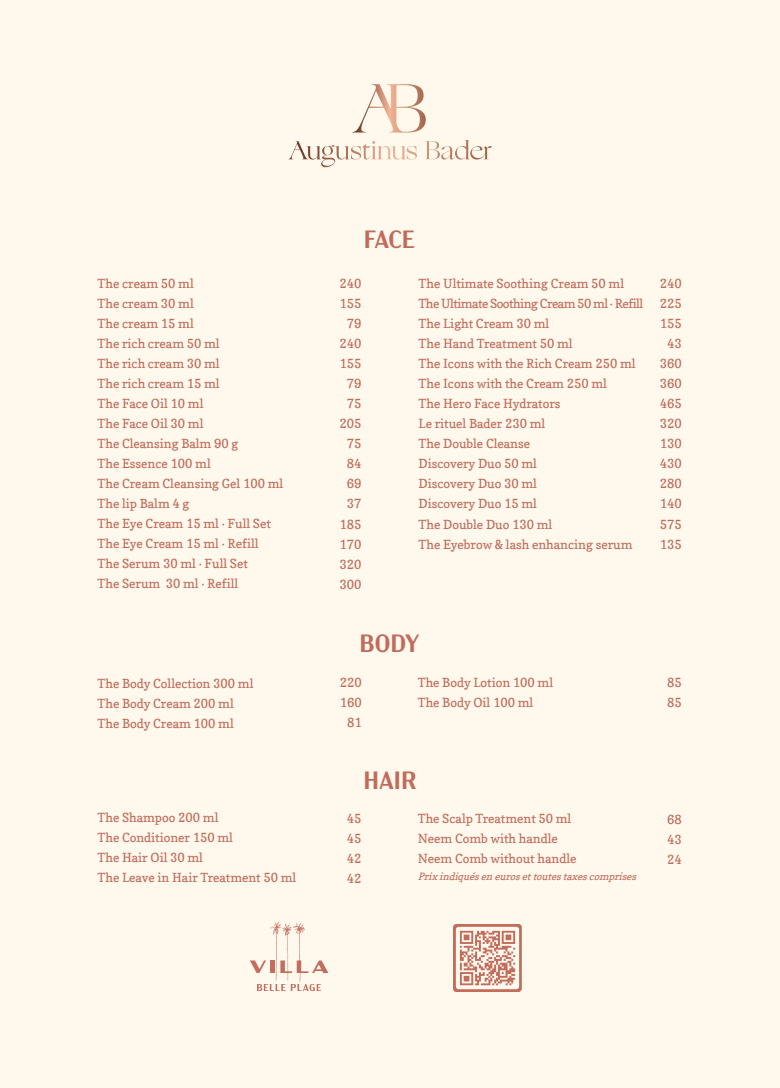
<style>
.page{position:relative;width:780px;height:1088px;background:#fef9ec}
.page>*{position:absolute;margin:0;border:0;box-sizing:border-box;transform-origin:0 0}
.t1{font:600 25px "Acme Gothic";color:#c06c5d}
.t2{font:12.5px/20px "Copse";color:#c06c5d}
.t3{font:12.5px "Copse";letter-spacing:-.04em;color:#c06c5d}
.t4{font:italic 10px "Copse";color:#c06c5d}
</style>
<div class="page">
<svg style="left:288px;top:141px;width:129px;height:26px"></svg>
<svg style="left:425px;top:140px;width:66px;height:20px"></svg>
<svg style="left:352px;top:84px;width:74px;height:49px"></svg>
<img style="left:271px;top:923px;width:34px;height:59px">
<svg style="left:250px;top:960px;width:16px;height:13px"></svg>
<div style="left:270px;top:960px;width:5px;height:13px;background:#c16d5f"></div>
<svg style="left:280px;top:960px;width:48px;height:13px"></svg>
<svg style="left:257px;top:984px;width:64px;height:7px"></svg>
<img style="left:453px;top:924px;width:68px;height:67px">
<p class="t2" style="left:97px;top:274px;width:98px">The cream 50 ml</p>
<p class="t2" style="left:97px;top:294px;width:98px">The cream 30 ml</p>
<p class="t2" style="left:97px;top:314px;width:98px">The cream 15 ml</p>
<p class="t2" style="left:97px;top:334px;width:124px">The rich cream 50 ml</p>
<p class="t2" style="left:97px;top:354px;width:124px">The rich cream 30 ml</p>
<p class="t2" style="left:97px;top:374px;width:124px">The rich cream 15 ml</p>
<p class="t2" style="left:97px;top:394px;width:108px">The Face Oil 10 ml</p>
<p class="t2" style="left:97px;top:414px;width:108px">The Face Oil 30 ml</p>
<p class="t2" style="left:97px;top:434px;width:142px">The Cleansing Balm 90 g</p>
<p class="t2" style="left:97px;top:454px;width:115px">The Essence 100 ml</p>
<p class="t2" style="left:97px;top:474px;width:187px">The Cream Cleansing Gel 100 ml</p>
<p class="t2" style="left:97px;top:494px;width:93px">The lip Balm 4 g</p>
<p class="t2" style="left:97px;top:514px;width:175px">The Eye Cream 15 ml · Full Set</p>
<p class="t2" style="left:97px;top:534px;width:163px">The Eye Cream 15 ml · Refill</p>
<p class="t2" style="left:97px;top:554px;width:152px">The Serum 30 ml · Full Set</p>
<p class="t2" style="left:97px;top:574px;width:142px">The Serum 30 ml · Refill</p>
<p class="t2" style="left:97px;top:674px;width:157px">The Body Collection 300 ml</p>
<p class="t2" style="left:97px;top:694px;width:138px">The Body Cream 200 ml</p>
<p class="t2" style="left:97px;top:714px;width:138px">The Body Cream 100 ml</p>
<p class="t2" style="left:97px;top:807px;width:122px">The Shampoo 200 ml</p>
<p class="t2" style="left:97px;top:827px;width:137px">The Conditioner 150 ml</p>
<p class="t2" style="left:97px;top:847px;width:107px">The Hair Oil 30 ml</p>
<p class="t2" style="left:97px;top:867px;width:200px">The Leave in Hair Treatment 50 ml</p>
<p class="t1" style="left:364px;top:221px;width:53px">FACE</p>
<p class="t2" style="left:339px;top:274px;width:23px">240<br>155</p>
<p class="t2" style="left:347px;top:314px;width:16px">79</p>
<p class="t2" style="left:339px;top:334px;width:23px">240</p>
<p class="t2" style="left:339px;top:354px;width:23px">155</p>
<p class="t2" style="left:347px;top:374px;width:16px">79</p>
<p class="t2" style="left:347px;top:394px;width:16px">75</p>
<p class="t2" style="left:339px;top:414px;width:23px">205</p>
<p class="t2" style="left:347px;top:434px;width:16px">75</p>
<p class="t2" style="left:347px;top:454px;width:16px">84</p>
<p class="t2" style="left:347px;top:474px;width:16px">69</p>
<p class="t2" style="left:347px;top:494px;width:16px">37</p>
<p class="t2" style="left:339px;top:514px;width:23px">185</p>
<p class="t2" style="left:339px;top:534px;width:23px">170</p>
<p class="t2" style="left:339px;top:554px;width:23px">320</p>
<p class="t2" style="left:339px;top:574px;width:23px">300</p>
<p class="t2" style="left:418px;top:274px;width:207px">The Ultimate Soothing Cream 50 ml</p>
<p class="t3" style="left:418px;top:296px;width:226px">The Ultimate Soothing Cream 50 ml · Refill</p>
<p class="t2" style="left:418px;top:314px;width:132px">The Light Cream 30 ml</p>
<p class="t2" style="left:418px;top:334px;width:156px">The Hand Treatment 50 ml</p>
<p class="t2" style="left:418px;top:354px;width:219px">The Icons with the Rich Cream 250 ml</p>
<p class="t2" style="left:418px;top:374px;width:190px">The Icons with the Cream 250 ml</p>
<p class="t2" style="left:418px;top:394px;width:143px">The Hero Face Hydrators</p>
<p class="t2" style="left:418px;top:414px;width:128px">Le rituel Bader 230 ml</p>
<p class="t2" style="left:418px;top:434px;width:113px">The Double Cleanse</p>
<p class="t2" style="left:418px;top:454px;width:120px">Discovery Duo 50 ml</p>
<p class="t2" style="left:418px;top:474px;width:120px">Discovery Duo 30 ml</p>
<p class="t2" style="left:418px;top:494px;width:120px">Discovery Duo 15 ml</p>
<p class="t2" style="left:418px;top:514px;width:135px">The Double Duo 130 ml</p>
<p class="t2" style="left:418px;top:534px;width:215px">The Eyebrow &amp; lash enhancing serum</p>
<p class="t2" style="left:659px;top:274px;width:23px">240</p>
<p class="t2" style="left:659px;top:294px;width:23px">225</p>
<p class="t2" style="left:659px;top:314px;width:23px">155</p>
<p class="t2" style="left:667px;top:334px;width:16px">43</p>
<p class="t2" style="left:659px;top:354px;width:23px">360</p>
<p class="t2" style="left:659px;top:374px;width:23px">360</p>
<p class="t2" style="left:659px;top:394px;width:23px">465</p>
<p class="t2" style="left:659px;top:414px;width:23px">320</p>
<p class="t2" style="left:659px;top:434px;width:23px">130</p>
<p class="t2" style="left:659px;top:454px;width:23px">430</p>
<p class="t2" style="left:659px;top:474px;width:23px">280</p>
<p class="t2" style="left:659px;top:494px;width:23px">140</p>
<p class="t2" style="left:659px;top:514px;width:23px">575</p>
<p class="t2" style="left:659px;top:534px;width:23px">135</p>
<p class="t1" style="left:359px;top:625px;width:62px">BODY</p>
<p class="t2" style="left:340px;top:673px;width:23px">220</p>
<p class="t2" style="left:340px;top:693px;width:23px">160</p>
<p class="t2" style="left:347px;top:713px;width:16px">81</p>
<p class="t2" style="left:418px;top:673px;width:137px">The Body Lotion 100 ml</p>
<p class="t2" style="left:418px;top:693px;width:117px">The Body Oil 100 ml</p>
<p class="t1" style="left:363px;top:762px;width:55px">HAIR</p>
<p class="t2" style="left:347px;top:808px;width:16px">45</p>
<p class="t2" style="left:347px;top:828px;width:16px">45</p>
<p class="t2" style="left:347px;top:848px;width:16px">42</p>
<p class="t2" style="left:347px;top:868px;width:16px">42</p>
<p class="t2" style="left:418px;top:808px;width:155px">The Scalp Treatment 50 ml</p>
<p class="t2" style="left:418px;top:828px;width:142px">Neem Comb with handle</p>
<p class="t2" style="left:418px;top:848px;width:160px">Neem Comb without handle</p>
<p class="t4" style="left:418px;top:870px;width:223px">Prixindiquésen eurosettoutestaxescomprises</p>
<p class="t2" style="left:667px;top:673px;width:16px">85</p>
<p class="t2" style="left:667px;top:693px;width:16px">85</p>
<p class="t2" style="left:667px;top:809px;width:16px">68</p>
<p class="t2" style="left:667px;top:829px;width:16px">43</p>
<p class="t2" style="left:667px;top:849px;width:16px">24</p>
</div>
